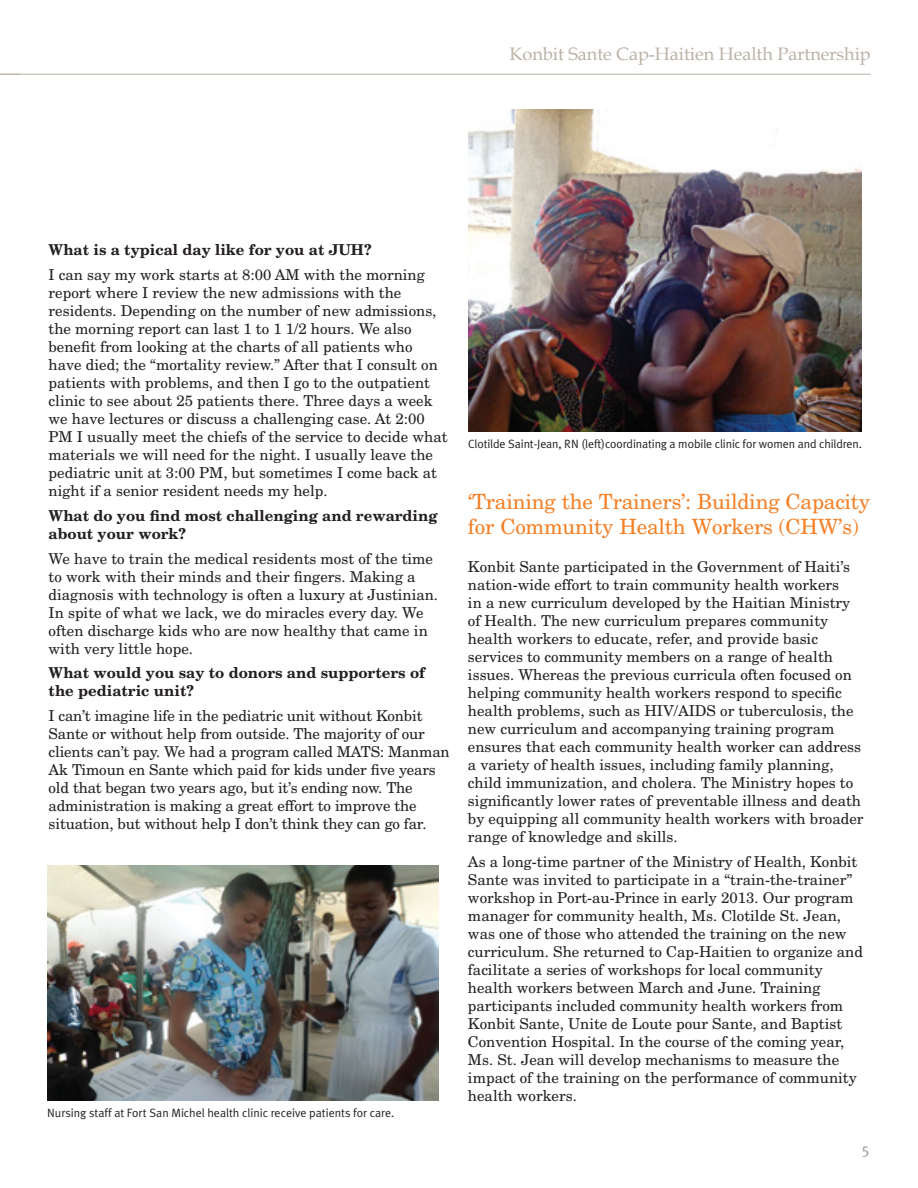
<style>
.page{position:relative;width:918px;height:1188px;background:#fff}
.page>*{position:absolute;margin:0;border:0;box-sizing:border-box;transform-origin:0 0}
.t1{font:21px/25.2px "New Century Schlbk";letter-spacing:-.01em;color:#f48026}
.t2{font:18px "Book Antiqua";color:#bab1a6}
.t3{font:15px/18px "New Century Schlbk";color:#231f20}
.t4{font:700 15px/18px "New Century Schlbk";color:#231f20}
.t5{font:15px "Meta Plus Normal";color:#939598}
.t6{font:12px "Meta Plus Normal";color:#231f20}
</style>
<div class="page">
<hr style="left:0;top:74px;width:871px;height:1px;background:#bab1a6">
<img style="left:47px;top:866px;width:392px;height:235px">
<img style="left:468px;top:110px;width:394px;height:322px">
<p class="t2" style="left:509px;top:43px;width:363px">Konbit Sante Cap-Haitien Health Partnership</p>
<p class="t4" style="left:49px;top:240px;width:324px">What is a typical day like for you at JUH?</p>
<p class="t3" style="left:49px;top:265px;width:400px">I can say my work starts at 8:00 AM with the morning report where I review the new admissions with the residents. Depending on the number of new admissions, the morning report can last 1 to 1 1/2 hours. We also benefit from looking at the charts of all patients who have died; the “mortality review.” After that I consult on patients with problems, and then I go to the outpatient clinic to see about 25 patients there. Three days a week we have lectures or discuss a challenging case. At 2:00<br>PM I usually meet the chiefs of the service to decide what materials we will need for the night. I usually leave the pediatric unit at 3:00 PM, but sometimes I come back at night if a senior resident needs my help.</p>
<p class="t4" style="left:49px;top:506px;width:391px">What do you find most challenging and rewarding about your work?</p>
<p class="t3" style="left:49px;top:549px;width:391px">We have to train the medical residents most of the time to work with their minds and their fingers. Making a diagnosis with technology is often a luxury at Justinian.<br>In spite of what we lack, we do miracles every day. We often discharge kids who are now healthy that came in with very little hope.</p>
<p class="t4" style="left:49px;top:663px;width:378px">What would you say to donors and supporters of the pediatric unit?</p>
<p class="t3" style="left:49px;top:706px;width:403px">I can’t imagine life in the pediatric unit without Konbit Sante or without help from outside. The majority of our clients can’t pay. We had a program called MATS: Manman Ak Timoun en Sante which paid for kids under five years old that began two years ago, but it’s ending now. The administration is making a great effort to improve the situation, but without help I don’t think they can go far.</p>
<p class="t6" style="left:47px;top:1106px;width:349px">Nursing staff at Fort San Michel health clinic receive patients for care.</p>
<p class="t6" style="left:468px;top:437px;width:396px">Clotilde Saint-Jean, RN (left)coordinating a mobile clinic for women and children.</p>
<h1 class="t1" style="left:468px;top:488px;width:404px">‘Training the Trainers’: Building Capacity for Community Health Workers (CHW’s)</h1>
<p class="t3" style="left:468px;top:557px;width:397px">Konbit Sante participated in the Government of Haiti’s nation-wide effort to train community health workers<br>in a new curriculum developed by the Haitian Ministry of Health. The new curriculum prepares community health workers to educate, refer, and provide basic services to community members on a range of health issues. Whereas the previous curricula often focused on helping community health workers respond to specific health problems, such as HIV/AIDS or tuberculosis, the new curriculum and accompanying training program ensures that each community health worker can address a variety of health issues, including family planning, child immunization, and cholera. The Ministry hopes to significantly lower rates of preventable illness and death by equipping all community health workers with broader range of knowledge and skills.</p>
<p class="t3" style="left:468px;top:852px;width:396px">As a long-time partner of the Ministry of Health, Konbit Sante was invited to participate in a “train-the-trainer” workshop in Port-au-Prince in early 2013. Our program manager for community health, Ms. Clotilde St. Jean, was one of those who attended the training on the new curriculum. She returned to Cap-Haitien to organize and facilitate a series of workshops for local community health workers between March and June. Training participants included community health workers from Konbit Sante, Unite de Loute pour Sante, and Baptist Convention Hospital. In the course of the coming year, Ms. St. Jean will develop mechanisms to measure the impact of the training on the performance of community health workers.</p>
<p class="t5" style="left:862px;top:1140px;width:10px">5</p>
</div>
